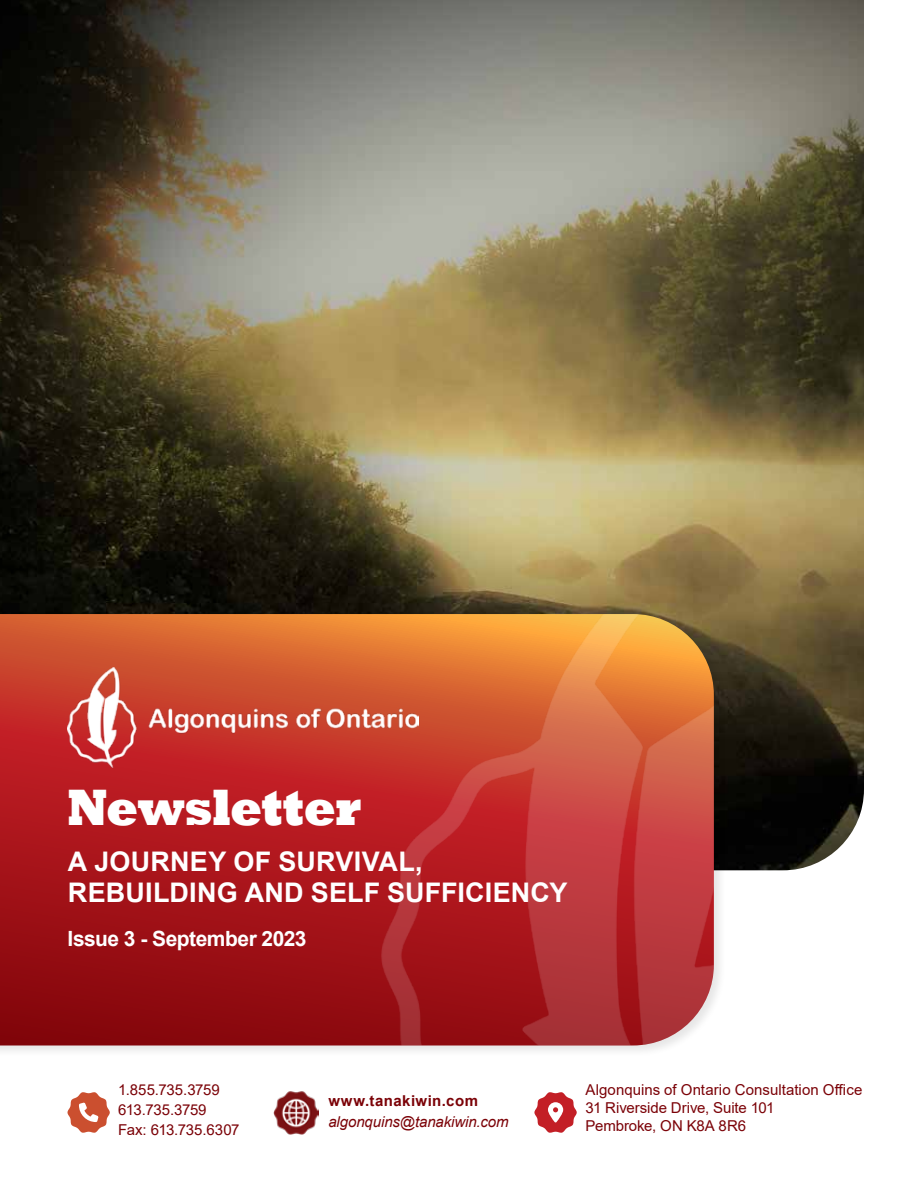
<style>
.page{position:relative;width:918px;height:1188px;background:#fff}
.page>*{position:absolute;margin:0;border:0;box-sizing:border-box;transform-origin:0 0}
.t1{font:800 52.5px "Rockwell";letter-spacing:-.025em;color:#fff;scale:.9 1}
.t2{font:700 27px/30.8px "Arial";letter-spacing:.005em;color:#fff}
.t3{font:700 21px "Arial";letter-spacing:-.025em;color:#fff}
.t4{font:15px/18px "Arial";letter-spacing:-.005em;color:#7b0207}
.t5{font:italic 15px "Arial";letter-spacing:-.005em;color:#7b0207}
.t6{font:700 15px "Arial";letter-spacing:.03em;color:#7b0207}
</style>
<div class="page">
<img style="left:0;top:0;width:864px;height:870px">
<div style="left:0;top:611px;width:726px;height:447px;background:#000;opacity:.1"></div>
<svg style="left:0;top:614px;width:382px;height:432px;background:#ad211d"></svg>
<img style="left:382px;top:614px;width:332px;height:432px">
<img style="left:68px;top:668px;width:350px;height:99px">
<svg style="left:534px;top:1092px;width:43px;height:41px"></svg>
<svg style="left:67px;top:1092px;width:43px;height:41px"></svg>
<img style="left:274px;top:1091px;width:45px;height:43px">
<h1 class="t1" style="left:68px;top:777px;width:327px">Newsletter</h1>
<h2 class="t2" style="left:68px;top:847px;width:501px">A JOURNEY OF SURVIVAL,<br>REBUILDING AND SELF SUFFICIENCY</h2>
<h3 class="t3" style="left:68px;top:924px;width:240px">Issue 3 - September 2023</h3>
<p class="t4" style="left:118px;top:1079px;width:123px;line-height:20.2px">1.855.735.3759<br>613.735.3759<br>Fax: 613.735.6307</p>
<p class="t6" style="left:328px;top:1090px;width:151px">www.tanakiwin.com</p>
<p class="t5" style="left:328px;top:1112px;width:182px">algonquins@tanakiwin.com</p>
<p class="t4" style="left:585px;top:1080px;width:279px">Algonquins of Ontario Consultation Office<br>31 Riverside Drive, Suite 101<br>Pembroke, ON K8A 8R6</p>
</div>
